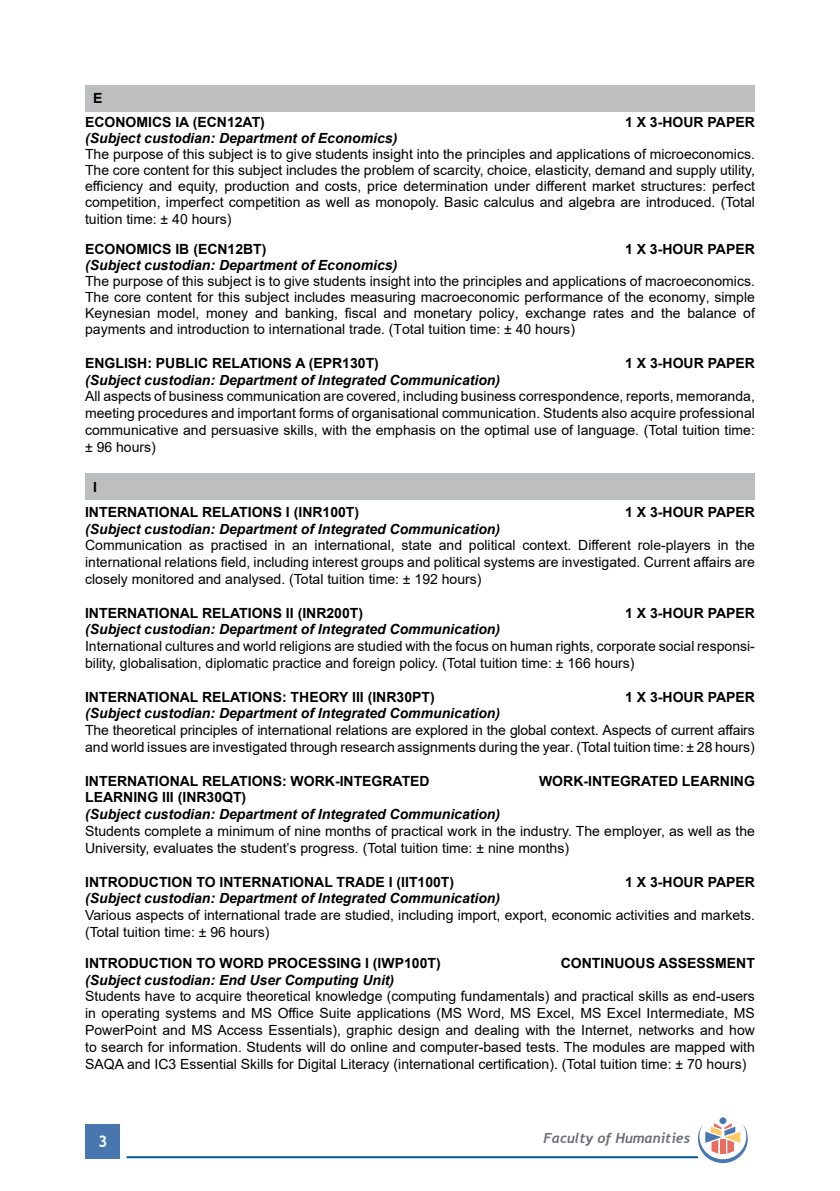
<style>
.page{position:relative;width:840px;height:1191px;background:#fff}
.page>*{position:absolute;margin:0;border:0;box-sizing:border-box;transform-origin:0 0}
.t1{font:700 16px "Trebuchet MS";color:#fff}
.t2{font:14px/16.8px "Arial";color:#000;text-align:justify}
.t3{font:700 14px/24px "Arial";color:#000}
.t4{font:italic 700 14px "Arial";color:#000}
.t5{font:italic 700 14px "Trebuchet";color:#6d6e71}
</style>
<div class="page">
<div style="left:86px;top:1124px;width:34px;height:34px;background:#4777ae"></div>
<hr style="left:126px;top:1156px;width:571px;height:2px;background:#005596">
<div style="left:719px;top:1117px;width:7px;height:7px;background:#4777ae;border-radius:50%"></div>
<svg style="left:697px;top:1123px;width:50px;height:40px"></svg>
<div style="left:85px;top:85px;width:669px;height:26px;background:#bcbec0"></div>
<div style="left:85px;top:474px;width:669px;height:26px;background:#bcbec0"></div>
<p class="t3" style="left:85px;top:86px;width:181px;text-indent:8px">E<br>ECONOMICS IA (ECN12AT)</p>
<p class="t3" style="left:624px;top:110px;width:131px">1 X 3-HOUR PAPER</p>
<p class="t4" style="left:85px;top:129px;width:313px">(Subject custodian: Department of Economics)</p>
<p class="t2" style="left:85px;top:146px;width:671px;line-height:16.2px">The purpose of this subject is to give students insight into the principles and applications of microeconomics.<br>The core content for this subject includes the problem of scarcity, choice, elasticity, demand and supply utility, efficiency and equity, production and costs, price determination under different market structures: perfect competition, imperfect competition as well as monopoly. Basic calculus and algebra are introduced. (Total tuition time: ± 40 hours)</p>
<p class="t3" style="left:85px;top:237px;width:183px">ECONOMICS IB (ECN12BT)</p>
<p class="t3" style="left:624px;top:237px;width:131px">1 X 3-HOUR PAPER</p>
<p class="t4" style="left:85px;top:255px;width:313px">(Subject custodian: Department of Economics)</p>
<p class="t2" style="left:85px;top:272px;width:671px;line-height:16.2px">The purpose of this subject is to give students insight into the principles and applications of macroeconomics.<br>The core content for this subject includes measuring macroeconomic performance of the economy, simple Keynesian model, money and banking, fiscal and monetary policy, exchange rates and the balance of payments and introduction to international trade. (Total tuition time: ± 40 hours)</p>
<p class="t3" style="left:85px;top:351px;width:295px">ENGLISH: PUBLIC RELATIONS A (EPR130T)</p>
<p class="t3" style="left:624px;top:351px;width:131px">1 X 3-HOUR PAPER</p>
<p class="t4" style="left:85px;top:370px;width:416px">(Subject custodian: Department of Integrated Communication)</p>
<p class="t2" style="left:85px;top:388px;width:671px">All aspects of business communication are covered, including business correspondence, reports, memoranda, meeting procedures and important forms of organisational communication. Students also acquire professional communicative and persuasive skills, with the emphasis on the optimal use of language. (Total tuition time: ± 96 hours)</p>
<p class="t3" style="left:85px;top:475px;width:275px;line-height:24.8px;text-indent:8px">I<br>INTERNATIONAL RELATIONS I (INR100T)</p>
<p class="t3" style="left:624px;top:500px;width:131px">1 X 3-HOUR PAPER</p>
<p class="t4" style="left:85px;top:519px;width:416px">(Subject custodian: Department of Integrated Communication)</p>
<p class="t2" style="left:85px;top:537px;width:671px">Communication as practised in an international, state and political context. Different role-players in the international relations field, including interest groups and political systems are investigated. Current affairs are closely monitored and analysed. (Total tuition time: ± 192 hours)</p>
<p class="t3" style="left:85px;top:601px;width:279px">INTERNATIONAL RELATIONS II (INR200T)</p>
<p class="t3" style="left:624px;top:601px;width:131px">1 X 3-HOUR PAPER</p>
<p class="t4" style="left:85px;top:620px;width:416px">(Subject custodian: Department of Integrated Communication)</p>
<p class="t2" style="left:85px;top:638px;width:671px">International cultures and world religions are studied with the focus on human rights, corporate social responsi&shy;bility, globalisation, diplomatic practice and foreign policy. (Total tuition time: ± 166 hours)</p>
<p class="t3" style="left:85px;top:685px;width:351px">INTERNATIONAL RELATIONS: THEORY III (INR30PT)</p>
<p class="t3" style="left:624px;top:685px;width:131px">1 X 3-HOUR PAPER</p>
<p class="t4" style="left:85px;top:704px;width:416px">(Subject custodian: Department of Integrated Communication)</p>
<p class="t2" style="left:85px;top:722px;width:671px">The theoretical principles of international relations are explored in the global context. Aspects of current affairs and world issues are investigated through research assignments during the year. (Total tuition time: ± 28 hours)</p>
<p class="t3" style="left:85px;top:769px;width:346px">INTERNATIONAL RELATIONS: WORK-INTEGRATED</p>
<p class="t3" style="left:538px;top:769px;width:217px">WORK-INTEGRATED LEARNING</p>
<p class="t3" style="left:85px;top:785px;width:163px">LEARNING III (INR30QT)</p>
<p class="t4" style="left:85px;top:805px;width:416px">(Subject custodian: Department of Integrated Communication)</p>
<p class="t2" style="left:85px;top:822px;width:671px">Students complete a minimum of nine months of practical work in the industry. The employer, as well as the<br>University, evaluates the student’s progress. (Total tuition time: ± nine months)</p>
<p class="t3" style="left:85px;top:869px;width:370px">INTRODUCTION TO INTERNATIONAL TRADE I (IIT100T)</p>
<p class="t3" style="left:624px;top:869px;width:131px">1 X 3-HOUR PAPER</p>
<p class="t4" style="left:85px;top:889px;width:416px">(Subject custodian: Department of Integrated Communication)</p>
<p class="t2" style="left:85px;top:906px;width:671px">Various aspects of international trade are studied, including import, export, economic activities and markets. (Total tuition time: ± 96 hours)</p>
<p class="t3" style="left:85px;top:951px;width:357px">INTRODUCTION TO WORD PROCESSING I (IWP100T)</p>
<p class="t3" style="left:560px;top:951px;width:195px">CONTINUOUS ASSESSMENT</p>
<p class="t4" style="left:85px;top:970px;width:310px">(Subject custodian: End User Computing Unit)</p>
<p class="t2" style="left:85px;top:988px;width:671px">Students have to acquire theoretical knowledge (computing fundamentals) and practical skills as end-users in operating systems and MS Office Suite applications (MS Word, MS Excel, MS Excel Intermediate, MS PowerPoint and MS Access Essentials), graphic design and dealing with the Internet, networks and how to search for information. Students will do online and computer-based tests. The modules are mapped with SAQA and IC3 Essential Skills for Digital Literacy (international certification). (Total tuition time: ± 70 hours)</p>
<p class="t1" style="left:98px;top:1131px;width:11px">3</p>
<p class="t5" style="left:543px;top:1129px;width:148px">Faculty of Humanities</p>
</div>
